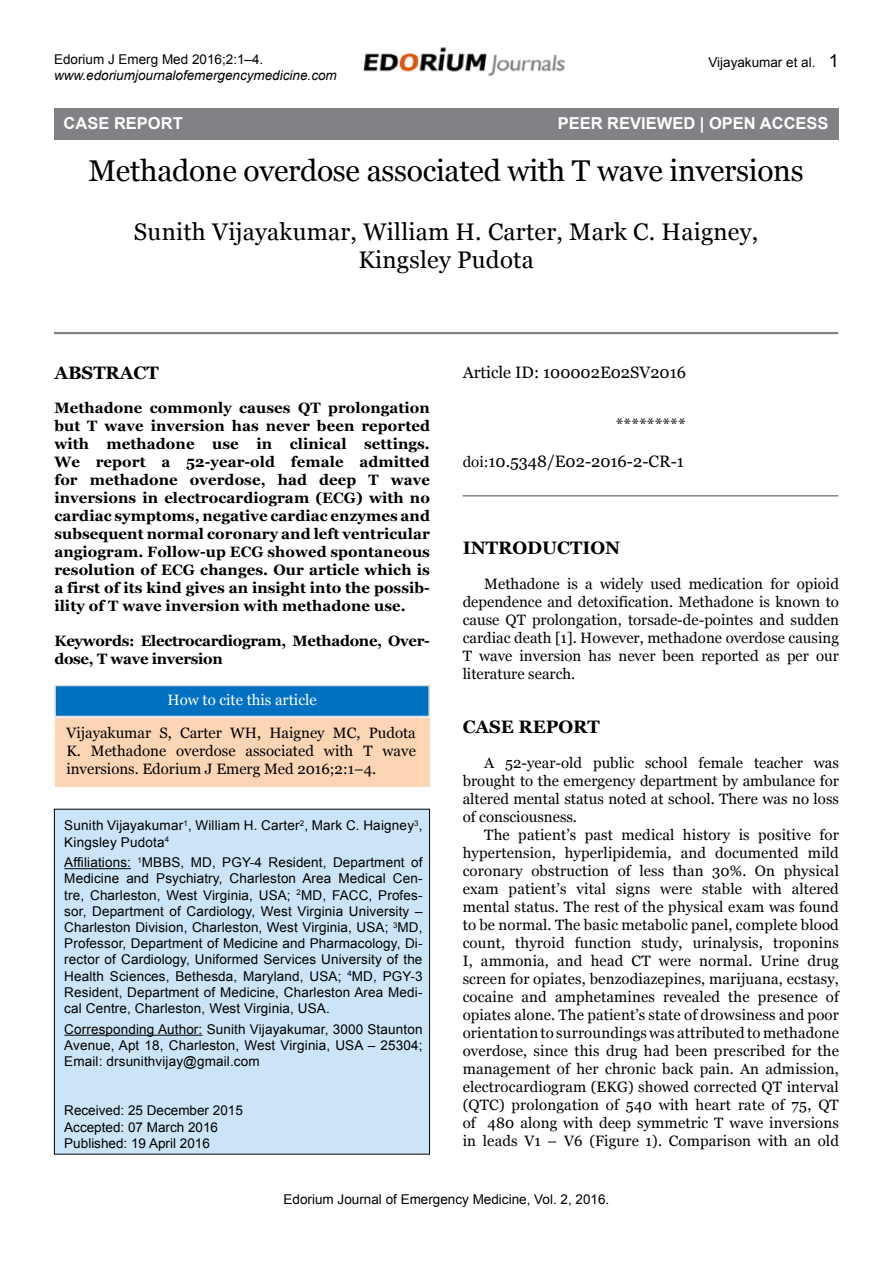
<style>
.page{position:relative;width:893px;height:1263px;background:#fff}
.page>*{position:absolute;margin:0;border:0;box-sizing:border-box;transform-origin:0 0}
.t1{font:30px "Georgia";letter-spacing:-.01em;color:#000}
.t2{font:24px/28.8px "Georgia";letter-spacing:.01em;color:#000;text-align:center}
.t3{font:700 18px "Georgia";color:#000}
.t4{font:16.5px/36.3px "Georgia";color:#000;text-align:right}
.t5{font:700 16.5px "Arial";color:#fff}
.t6{font:15px/18px "Georgia";color:#000;text-align:justify}
.t7{font:700 15px/18px "Georgia";letter-spacing:.005em;color:#000;text-align:justify}
.t8{font:700 15px/18px "Georgia";letter-spacing:-.02em;color:#000}
.t9{font:15px "Georgia";color:#fff}
.t10{font:13.5px/16.2px "Arial";letter-spacing:.01em;color:#000}
.t11{font:italic 13.5px "Arial";color:#000}
.s1{font-size:18px}
.s2{font-size:15px}
</style>
<div class="page">
<img style="left:363px;top:47px;width:202px;height:29px">
<hr style="left:54px;top:332px;width:784px;height:2px;background:#808285">
<div style="left:54px;top:809px;width:376px;height:345px;background:#cce4f7"></div>
<div style="left:54px;top:809px;width:376px;height:345px;border:1px solid #000"></div>
<div style="left:55px;top:718px;width:375px;height:69px;background:#fcd5b5"></div>
<div style="left:54px;top:685px;width:376px;height:32px;background:#0070c0;border:2px solid #d9d9d9"></div>
<hr style="left:64px;top:868px;width:67px;height:1px;background:#000">
<hr style="left:64px;top:1035px;width:139px;height:1px;background:#000">
<hr style="left:463px;top:495px;width:375px;height:2px;background:#808285">
<div style="left:54px;top:108px;width:784px;height:32px;background:#808285"></div>
<p class="t10" style="left:54px;top:51px;width:211px">Edorium J Emerg Med 2016;2:1–4.</p>
<p class="t11" style="left:54px;top:67px;width:284px">www.edoriumjournalofemergencymedicine.com</p>
<p class="t10" style="left:708px;top:54px;width:132px">Vijayakumar et al. <span class="s1">1</span></p>
<p class="t5" style="left:696px;top:112px;width:10px">OPE</p>
<p class="t5" style="left:730px;top:112px;width:27px">N ACCESS</p>
<h1 class="t1" style="left:88px;top:152px;width:717px">Methadone overdose associated with T wave inversions</h1>
<p class="t5" style="left:64px;top:112px;width:121px">CASE REPORT</p>
<p class="t5" style="left:558px;top:112px;width:164px">PEER REVIEWED | OPE</p>
<p class="t5" style="left:744px;top:112px;width:29px">N ACCESS</p>
<h2 class="t2" style="left:134px;top:217px;width:626px">Sunith Vijayakumar, William H. Carter, Mark C. Haigney,<br>Kingsley Pudota</h2>
<p class="t3" style="left:54px;top:361px;width:106px">Abstract</p>
<p class="t7" style="left:54px;top:399px;width:377px">Methadone commonly causes QT prolongation but T wave inversion has never been reported with methadone use in clinical settings.<br>We report a 52-year-old female admitted for methadone overdose, had deep T wave inversions in electrocardiogram (ECG) with no cardiac symptoms, negative cardiac enzymes and subsequent normal coronary and left ventricular angiogram. Follow-up ECG showed spontaneous resolution of ECG changes. Our article which is a first of its kind gives an insight into the possib&shy;ility of T wave inversion with methadone use.</p>
<p class="t8" style="left:54px;top:632px;width:377px">Keywords: Electrocardiogram, Methadone, Over&shy;dose, T wave inversion</p>
<p class="t9" style="left:168px;top:691px;width:151px">How to cite this article</p>
<p class="t6" style="left:66px;top:724px;width:351px">Vijayakumar S, Carter WH, Haigney MC, Pudota K. Methadone overdose associated with T wave inversions. Edorium J Emerg Med 2016;2:1–4.</p>
<p class="t10" style="left:64px;top:818px;width:360px">Sunith Vijayakumar<sup>1</sup>, William H. Carter<sup>2</sup>, Mark C. Haigney<sup>3</sup>,<br>Kingsley Pudota<sup>4</sup></p>
<p class="t10" style="left:64px;top:854px;width:360px;text-align:justify">Affiliations: <sup>1</sup>MBBS, MD, PGY-4 Resident, Department of Medicine and Psychiatry, Charleston Area Medical Cen&shy;tre, Charleston, West Virginia, USA; <sup>2</sup>MD, FACC, Profes&shy;sor, Department of Cardiology, West Virginia University – Charleston Division, Charleston, West Virginia, USA; <sup>3</sup>MD, Professor, Department of Medicine and Pharmacology, Di&shy;rector of Cardiology, Uniformed Services University of the Health Sciences, Bethesda, Maryland, USA; <sup>4</sup>MD, PGY-3<br>Resident, Department of Medicine, Charleston Area Medi&shy;cal Centre, Charleston, West Virginia, USA.</p>
<p class="t10" style="left:64px;top:1021px;width:360px;text-align:justify">Corresponding Author: Sunith Vijayakumar, 3000 Staunton Avenue, Apt 18, Charleston, West Virginia, USA – 25304; Email: drsunithvijay@gmail.com</p>
<p class="t10" style="left:64px;top:1103px;width:180px">Received: 25 December 2015<br>Accepted: 07 March 2016<br>Published: 19 April 2016</p>
<p class="t4" style="left:463px;top:354px;width:225px">Article ID: 100002E02SV2016</p>
<p class="t4" style="left:463px;top:407px;width:225px">********* <span class="s2">doi:</span>10.5348/E02-2016-2-CR-1</p>
<p class="t3" style="left:463px;top:536px;width:107px">iNTRODUCTI</p>
<p class="t3" style="left:590px;top:536px;width:31px">ON</p>
<p class="t6" style="left:463px;top:575px;width:378px;text-indent:22px">Methadone is a widely used medication for opioid dependence and detoxification. Methadone is known to cause QT prolongation, torsade-de-pointes and sudden cardiac death [1]. However, methadone overdose causing T wave inversion has never been reported as per our literature search.</p>
<p class="t3" style="left:463px;top:716px;width:125px">CASE REPORT</p>
<p class="t6" style="left:463px;top:754px;width:378px;text-indent:22px">A 52-year-old public school female teacher was brought to the emergency department by ambulance for altered mental status noted at school. There was no loss of consciousness.</p>
<p class="t6" style="left:463px;top:826px;width:378px;text-indent:22px">The patient’s past medical history is positive for hypertension, hyperlipidemia, and documented mild coronary obstruction of less than 30%. On physical exam patient’s vital signs were stable with altered mental status. The rest of the physical exam was found to be normal. The basic metabolic panel, complete blood count, thyroid function study, urinalysis, troponins I, ammonia, and head CT were normal. Urine drug screen for opiates, benzodiazepines, marijuana, ecstasy, cocaine and amphetamines revealed the presence of opiates alone. The patient’s state of drowsiness and poor orientation to surroundings was attributed to methadone overdose, since this drug had been prescribed for the management of her chronic back pain. An admission, electrocardiogram (EKG) showed corrected QT interval (QTC) prolongation of 540 with heart rate of 75, QT of 480 along with deep symmetric T wave inversions in leads V1 – V6 (Figure 1). Comparison with an old</p>
<p class="t10" style="left:284px;top:1191px;width:327px">Edorium Journal of Emergency Medicine, Vol. 2, 2016.</p>
</div>
